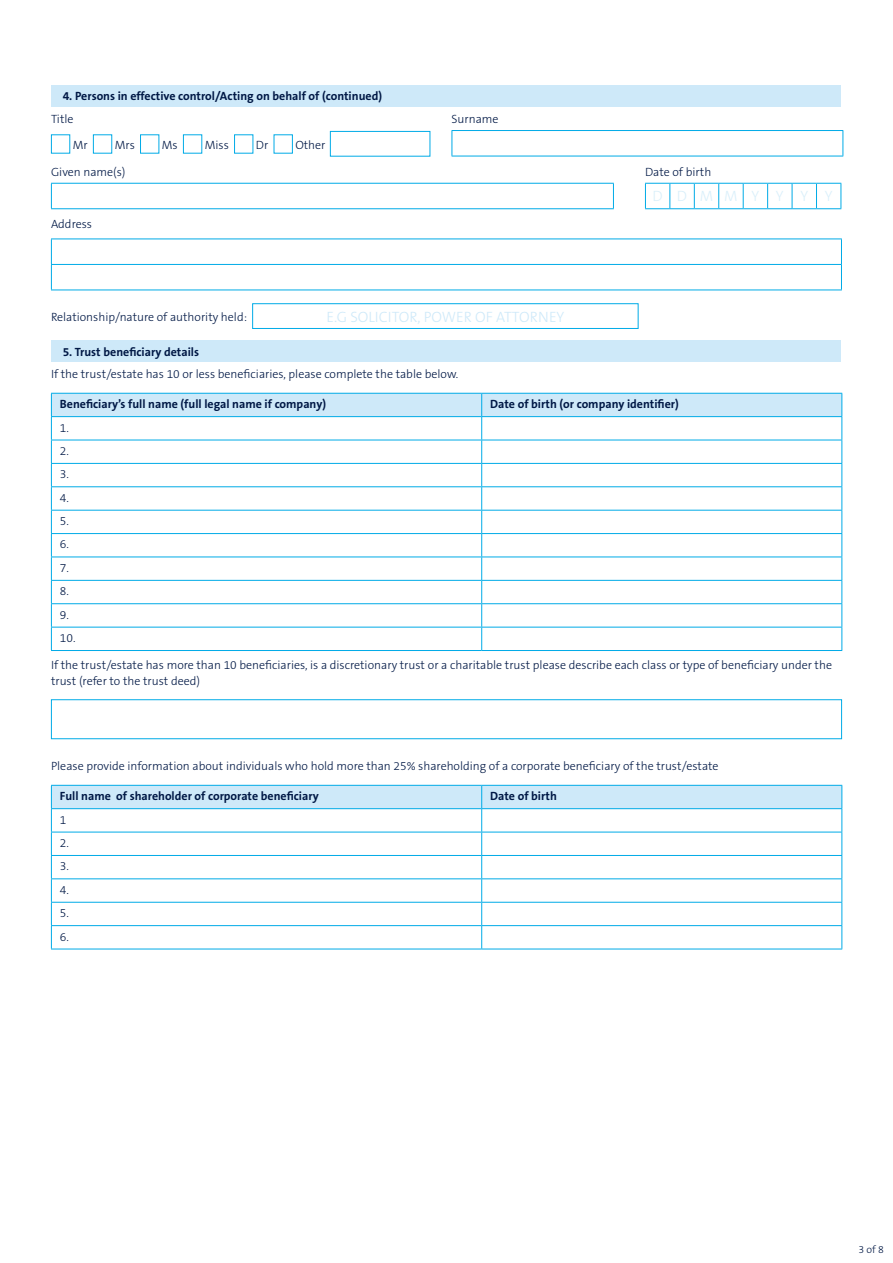
<style>
.page{position:relative;width:893px;height:1263px;background:#fff}
.page>*{position:absolute;margin:0;border:0;box-sizing:border-box;transform-origin:0 0}
.t1{font:300 15px "The Sans B3";color:#cee9f9}
.t2{font:300 15px "The Sans B3";letter-spacing:.88em;color:#d9effa}
.Form_Body_Text{font:300 12px/15.8px "The Sans B3";color:#001845}
.Form_Body_Text-2{font:700 12px "The Sans B7";color:#001845}
.t3{font:300 10.5px "The Sans B3";color:#001845}
</style>
<div class="page">
<div style="left:51px;top:85px;width:790px;height:22px;background:#cee9f9"></div>
<svg style="left:274px;top:134px;width:19px;height:20px"></svg>
<div style="left:330px;top:131px;width:100px;height:26px;background:#fff;border:1px solid #00abe7"></div>
<hr style="left:452px;top:130px;width:391px;height:1px;background:#00abe7">
<svg style="left:452px;top:131px;width:1px;height:25px"></svg>
<svg style="left:842px;top:131px;width:1px;height:25px"></svg>
<hr style="left:452px;top:156px;width:391px;height:1px;background:#00abe7">
<hr style="left:51px;top:183px;width:563px;height:1px;background:#00abe7">
<svg style="left:51px;top:184px;width:1px;height:24px"></svg>
<svg style="left:613px;top:184px;width:1px;height:24px"></svg>
<hr style="left:51px;top:208px;width:563px;height:1px;background:#00abe7">
<svg style="left:645px;top:183px;width:197px;height:26px"></svg>
<hr style="left:51px;top:239px;width:791px;height:1px;background:#00abe7">
<hr style="left:51px;top:264px;width:791px;height:1px;background:#00abe7">
<svg style="left:51px;top:239px;width:1px;height:51px"></svg>
<svg style="left:841px;top:239px;width:1px;height:51px"></svg>
<hr style="left:51px;top:290px;width:791px;height:1px;background:#00abe7">
<div style="left:252px;top:303px;width:386px;height:26px;border:1px solid #00abe7"></div>
<div style="left:51px;top:341px;width:790px;height:21px;background:#cee9f9"></div>
<svg style="left:51px;top:393px;width:791px;height:257px"></svg>
<hr style="left:51px;top:650px;width:431px;height:1px;background:#00abe7">
<hr style="left:482px;top:650px;width:360px;height:1px;background:#00abe7">
<div style="left:51px;top:699px;width:791px;height:40px;background:#fff;border:1px solid #00abe7"></div>
<svg style="left:51px;top:785px;width:791px;height:164px"></svg>
<hr style="left:51px;top:949px;width:431px;height:1px;background:#00abe7">
<hr style="left:482px;top:949px;width:360px;height:1px;background:#00abe7">
<p class="Form_Body_Text-2" style="left:63px;top:90px;width:321px">4. Persons in effective control/Acting on behalf of (continued)</p>
<p class="Form_Body_Text" style="left:51px;top:111px;width:24px">Title</p>
<p class="Form_Body_Text" style="left:452px;top:111px;width:49px">Surname</p>
<p class="Form_Body_Text" style="left:73px;top:137px;width:16px">Mr</p>
<p class="Form_Body_Text" style="left:115px;top:137px;width:22px">Mrs</p>
<p class="Form_Body_Text" style="left:162px;top:137px;width:17px">Ms</p>
<p class="Form_Body_Text" style="left:205px;top:137px;width:26px">Miss</p>
<p class="Form_Body_Text" style="left:256px;top:137px;width:14px">Dr</p>
<p class="Form_Body_Text" style="left:295px;top:137px;width:32px">Other</p>
<p class="Form_Body_Text" style="left:51px;top:164px;width:76px">Given name(s)</p>
<p class="Form_Body_Text" style="left:645px;top:164px;width:68px">Date of birth</p>
<p class="t2" style="left:652px;top:188px;width:182px">DDMMY Y Y Y</p>
<p class="Form_Body_Text" style="left:51px;top:217px;width:43px">Address</p>
<p class="Form_Body_Text" style="left:51px;top:310px;width:197px">Relationship/nature of authority held:</p>
<p class="t1" style="left:327px;top:308px;width:239px">E.G SOLICITOR, POWER OF ATTORNEY</p>
<p class="Form_Body_Text-2" style="left:63px;top:345px;width:138px">5. Trust beneficiary details</p>
<p class="Form_Body_Text" style="left:51px;top:367px;width:409px">If the trust/estate has 10 or less beneficiaries, please complete the table below.</p>
<p class="Form_Body_Text-2" style="left:60px;top:398px;width:268px">Beneficiary’s full name (full legal name if company)</p>
<p class="Form_Body_Text-2" style="left:490px;top:398px;width:190px">Date of birth (or company identifier)</p>
<p class="Form_Body_Text" style="left:60px;top:420px;width:11px">1.</p>
<p class="Form_Body_Text" style="left:60px;top:443px;width:11px">2.</p>
<p class="Form_Body_Text" style="left:60px;top:467px;width:11px">3.</p>
<p class="Form_Body_Text" style="left:60px;top:490px;width:11px">4.</p>
<p class="Form_Body_Text" style="left:60px;top:513px;width:11px">5.</p>
<p class="Form_Body_Text" style="left:60px;top:537px;width:11px">6.</p>
<p class="Form_Body_Text" style="left:60px;top:560px;width:11px">7.</p>
<p class="Form_Body_Text" style="left:60px;top:584px;width:11px">8.</p>
<p class="Form_Body_Text" style="left:60px;top:607px;width:11px">9.</p>
<p class="Form_Body_Text" style="left:60px;top:630px;width:17px">10.</p>
<p class="Form_Body_Text" style="left:51px;top:658px;width:782px">If the trust/estate has more than 10 beneficiaries, is a discretionary trust or a charitable trust please describe each class or type of beneficiary under the trust (refer to the trust deed)</p>
<p class="Form_Body_Text" style="left:51px;top:759px;width:669px">Please provide information about individuals who hold more than 25% shareholding of a corporate beneficiary of the trust/estate</p>
<p class="Form_Body_Text-2" style="left:60px;top:790px;width:260px">Full name of shareholder of corporate beneficiary</p>
<p class="Form_Body_Text-2" style="left:490px;top:790px;width:68px">Date of birth</p>
<p class="Form_Body_Text" style="left:60px;top:812px;width:8px">1</p>
<p class="Form_Body_Text" style="left:60px;top:835px;width:11px">2.</p>
<p class="Form_Body_Text" style="left:60px;top:859px;width:11px">3.</p>
<p class="Form_Body_Text" style="left:60px;top:882px;width:11px">4.</p>
<p class="Form_Body_Text" style="left:60px;top:905px;width:11px">5.</p>
<p class="Form_Body_Text" style="left:60px;top:929px;width:11px">6.</p>
<p class="t3" style="left:858px;top:1244px;width:27px">3 of 8</p>
</div>
